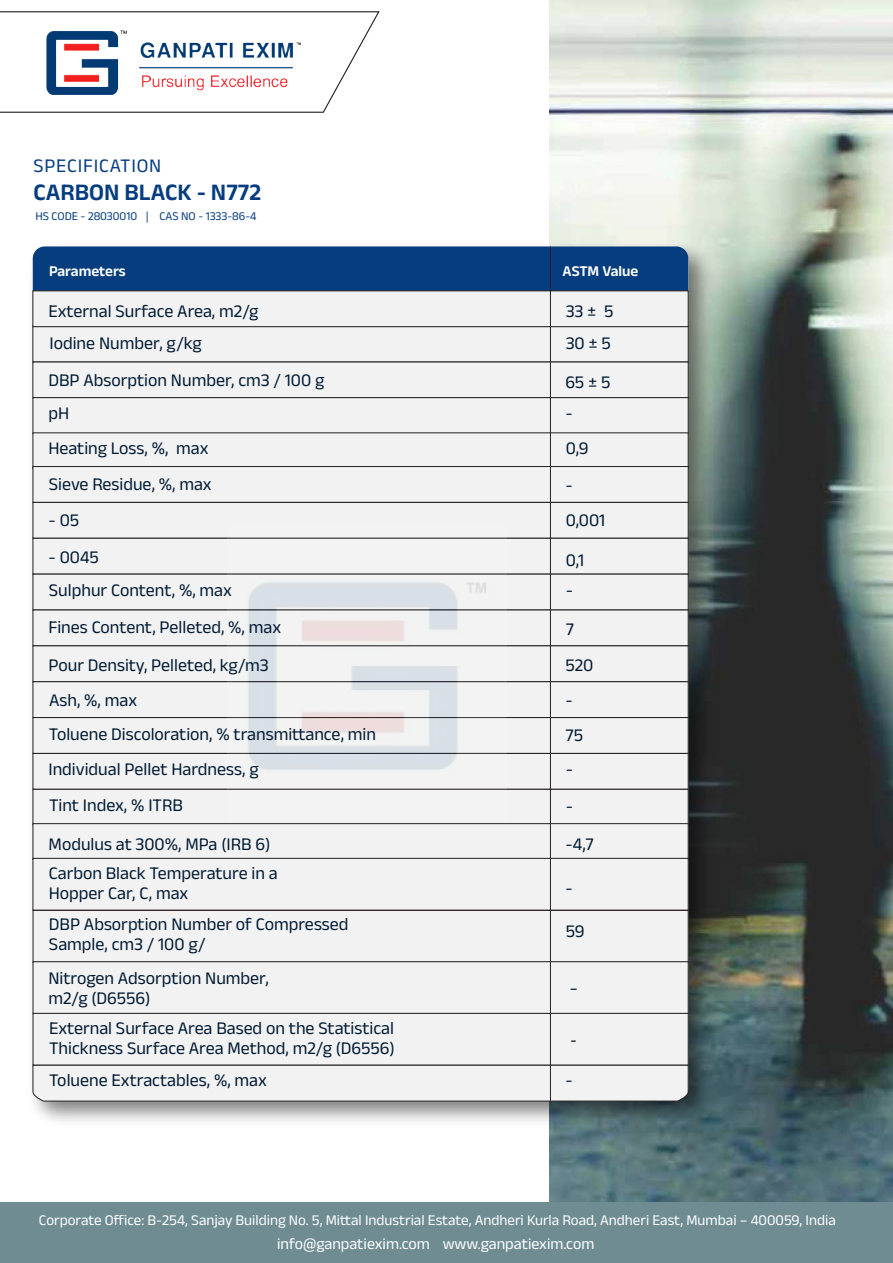
<style>
.page{position:relative;width:893px;height:1263px;background:#fff}
.page>*{position:absolute;margin:0;border:0;box-sizing:border-box;transform-origin:0 0}
.t1{font:600 24px "Anek Devanagari";color:#063d7e}
.t2{font:19.5px "Anek Devanagari";letter-spacing:.04em;color:#063d7e}
.t3{font:18px/34.7px "Anek Devanagari";color:#001a33}
.t4{font:18px "Anek Devanagari";color:#001a33;scale:1.17 1}
.t5{font:18px "Myriad Pro";color:#000}
.t6{font:15.9px "Anek Devanagari";color:#fff}
.t7{font:600 15.15px "Anek Devanagari";color:#fff}
.t8{font:15px "Anek Devanagari";color:#fff}
.t9{font:12px "Anek Devanagari";color:#063d7e}
</style>
<div class="page">
<img style="left:549px;top:0;width:344px;height:1202px">
<div style="left:0;top:1202px;width:893px;height:61px;background:#6e8c92"></div>
<svg style="left:0;top:11px;width:380px;height:102px"></svg>
<img style="left:32px;top:235px;width:690px;height:898px">
<div style="left:33px;top:246px;width:655px;height:45px;background:#063d7e"></div>
<div style="left:33px;top:326px;width:655px;height:36px;background:#f2f2f2;border:1px solid #231f20"></div>
<div style="left:33px;top:291px;width:655px;height:36px;background:#f2f2f2;border:1px solid #231f20"></div>
<div style="left:33px;top:362px;width:655px;height:36px;background:#f2f2f2"></div>
<div style="left:33px;top:397px;width:655px;height:37px;background:#f2f2f2;border:1px solid #231f20"></div>
<div style="left:33px;top:433px;width:655px;height:36px;background:#f2f2f2"></div>
<div style="left:33px;top:466px;width:655px;height:37px;background:#f2f2f2;border:1px solid #231f20"></div>
<div style="left:33px;top:502px;width:655px;height:36px;background:#f2f2f2;border:1px solid #231f20"></div>
<div style="left:33px;top:538px;width:655px;height:36px;background:#f2f2f2;border:1px solid #231f20"></div>
<div style="left:33px;top:574px;width:655px;height:36px;background:#f2f2f2;border:1px solid #231f20"></div>
<div style="left:33px;top:610px;width:655px;height:36px;background:#f2f2f2;border:1px solid #231f20"></div>
<div style="left:33px;top:646px;width:655px;height:36px;background:#f2f2f2"></div>
<div style="left:33px;top:681px;width:655px;height:37px;background:#f2f2f2;border:1px solid #231f20"></div>
<div style="left:33px;top:717px;width:655px;height:37px;background:#f2f2f2;border:1px solid #231f20"></div>
<div style="left:33px;top:753px;width:655px;height:36px;background:#f2f2f2;border:1px solid #231f20"></div>
<div style="left:33px;top:789px;width:655px;height:36px;background:#f2f2f2;border:1px solid #231f20"></div>
<div style="left:33px;top:823px;width:655px;height:37px;background:#f2f2f2;border:1px solid #231f20"></div>
<div style="left:33px;top:858px;width:655px;height:52px;background:#f2f2f2;border:1px solid #231f20"></div>
<div style="left:33px;top:910px;width:655px;height:52px;background:#f2f2f2;border:1px solid #231f20"></div>
<div style="left:33px;top:961px;width:655px;height:53px;background:#f2f2f2;border:1px solid #231f20"></div>
<div style="left:33px;top:1013px;width:655px;height:52px;background:#f2f2f2;border:1px solid #231f20"></div>
<div style="left:33px;top:1065px;width:656px;height:36px;background:#f2f2f2"></div>
<img style="left:228px;top:536px;width:278px;height:255px">
<hr style="left:550px;top:246px;width:1px;height:855px;background:#231f20">
<img style="left:35px;top:19px;width:277px;height:86px">
<p class="t2" style="left:34px;top:154px;width:129px">SPECIFICATION</p>
<h1 class="t1" style="left:34px;top:178px;width:229px">CARBON BLACK - N772</h1>
<p class="t9" style="left:35px;top:209px;width:223px">HS CODE - 28030010 | CAS NO - 1333-86-4</p>
<p class="t7" style="left:49px;top:262px;width:78px">Parameters</p>
<p class="t7" style="left:563px;top:262px;width:77px">ASTM Value</p>
<p class="t3" style="left:566px;top:295px;width:49px;line-height:32.1px">33 ± 5<br>30 ± 5</p>
<p class="t3" style="left:48px;top:295px;width:211px;line-height:32.1px">External Surface Area, m2/g<br>Iodine Number, g/kg</p>
<p class="t3" style="left:48px;top:362px;width:277px">DBP Absorption Number, cm3 / 100 g</p>
<p class="t3" style="left:48px;top:395px;width:162px">pH<br>Heating Loss, %, max</p>
<p class="t3" style="left:49px;top:466px;width:164px">Sieve Residue, %, max</p>
<p class="t3" style="left:49px;top:502px;width:32px">- 05</p>
<p class="t3" style="left:49px;top:539px;width:52px">- 0045</p>
<p class="t3" style="left:49px;top:572px;width:185px">Sulphur Content, %, max</p>
<p class="t3" style="left:48px;top:610px;width:234px">Fines Content, Pelleted, %, max</p>
<p class="t3" style="left:48px;top:647px;width:329px">Pour Density, Pelleted, kg/m3<br>Ash, %, max<br>Toluene Discoloration, % transmittance, min<br>Individual Pellet Hardness, g</p>
<p class="t3" style="left:49px;top:787px;width:135px">Tint Index, % ITRB</p>
<p class="t3" style="left:49px;top:829px;width:231px;line-height:29.4px">Modulus at 300%, MPa (IRB 6)<br>Carbon Black Temperature in a</p>
<p class="t3" style="left:49px;top:877px;width:301px;line-height:31.3px">Hopper Car, C, max<br>DBP Absorption Number of Compressed</p>
<p class="t3" style="left:49px;top:926px;width:158px">Sample, cm3 / 100 g/</p>
<p class="t3" style="left:48px;top:968px;width:222px;line-height:19.5px">Nitrogen Adsorption Number, m2/g (D6556)</p>
<p class="t3" style="left:49px;top:1018px;width:347px;line-height:19.5px">External Surface Area Based on the Statistical<br>Thickness Surface Area Method, m2/g (D6556)</p>
<p class="t3" style="left:49px;top:1062px;width:219px">Toluene Extractables, %, max</p>
<p class="t3" style="left:565px;top:364px;width:47px">65 ± 5</p>
<p class="t3" style="left:565px;top:395px;width:25px">-<br>0,9</p>
<p class="t3" style="left:565px;top:468px;width:9px">-</p>
<p class="t3" style="left:566px;top:502px;width:41px">0,001</p>
<p class="t3" style="left:566px;top:542px;width:20px">0,1</p>
<p class="t3" style="left:566px;top:572px;width:9px">-</p>
<p class="t3" style="left:566px;top:611px;width:10px">7</p>
<p class="t3" style="left:565px;top:647px;width:30px">520 -<br>75 -</p>
<p class="t3" style="left:566px;top:788px;width:9px">-</p>
<p class="t3" style="left:565px;top:826px;width:30px">-4,7</p>
<p class="t3" style="left:565px;top:871px;width:9px">-</p>
<p class="t3" style="left:566px;top:914px;width:20px">59</p>
<p class="t4" style="left:570px;top:977px;width:9px">-</p>
<p class="t5" style="left:571px;top:1029px;width:7px">-</p>
<p class="t3" style="left:565px;top:1062px;width:9px">-</p>
<p class="t8" style="left:39px;top:1211px;width:798px">Corporate Office: B-254, Sanjay Building No. 5, Mittal Industrial Estate, Andheri Kurla Road, Andheri East, Mumbai – 400059, India</p>
<p class="t6" style="left:277px;top:1234px;width:319px">info@ganpatiexim.com www.ganpatiexim.com</p>
</div>
